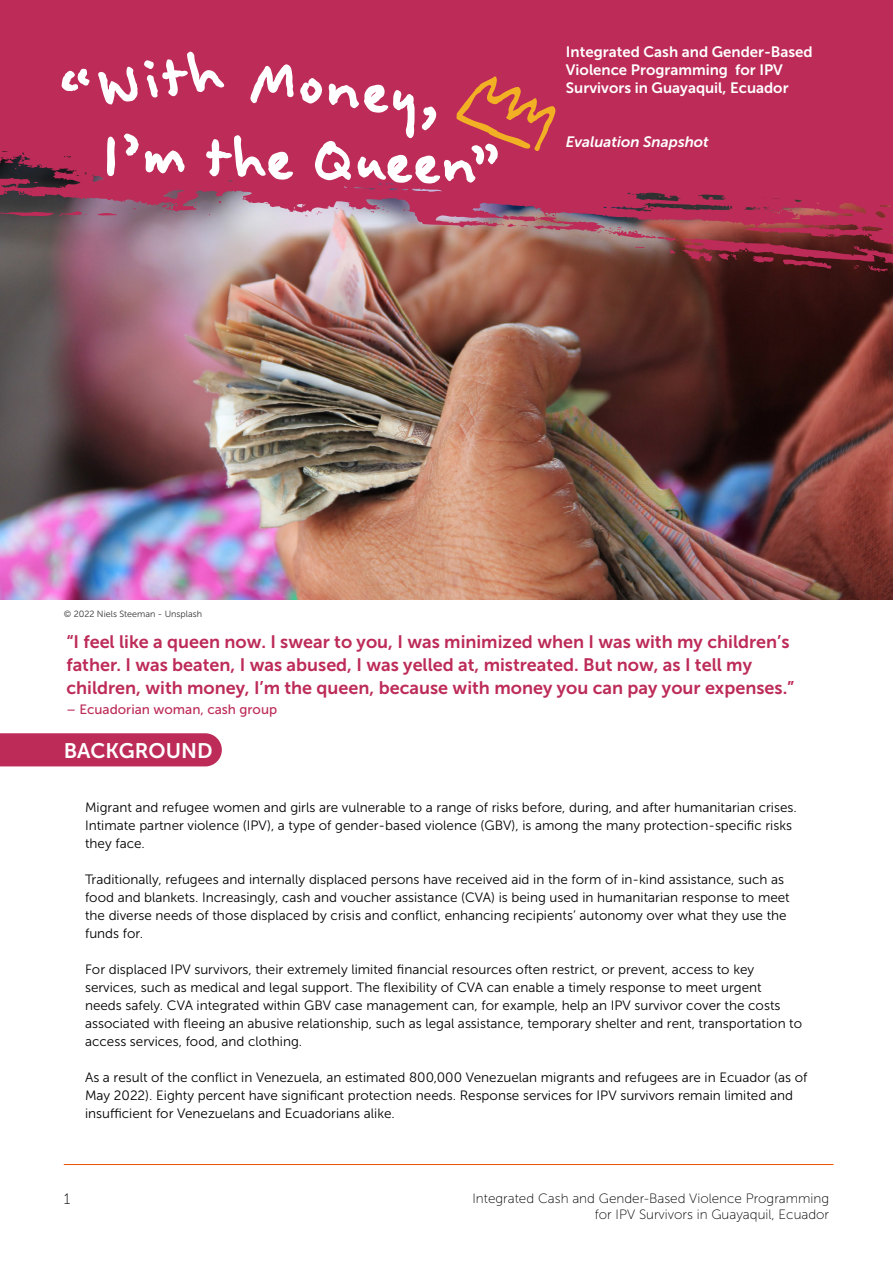
<style>
.page{position:relative;width:893px;height:1263px;background:#fff}
.page>*{position:absolute;margin:0;border:0;box-sizing:border-box;transform-origin:0 0}
.t1{font:700 69.75px "Felt Tip Woman";color:#fff}
.Section_title{font:21px "Museo Sans 700";color:#fff}
.Standfirst{font:18px/22.8px "Museo Sans 700";color:#bd2b58}
.t2{font:15px/18px "Museo Sans 700";color:#fff}
.t3{font:italic 15px "Museo Sans 700";color:#fff}
.t4{font:15px "Museo Sans 100";color:#000}
.Body{font:13.5px/18px "Museo Sans 300";color:#000}
.t5{font:13.5px/16.2px "Museo Sans 100";color:#000;text-align:right}
.Standfirst-2{font:13.5px "Museo Sans 500";color:#bd2b58}
.Image_Credits{font:9px "Museo Sans 300";color:#333}
</style>
<div class="page">
<hr style="left:64px;top:1164px;width:769px;height:1px;background:#ec5200">
<div style="left:0;top:733px;width:222px;height:33px;background:#bd2b58"></div>
<img style="left:0;top:251px;width:893px;height:349px">
<img style="left:0;top:206px;width:893px;height:45px">
<svg style="left:209px;top:206px;width:12px;height:9px"></svg>
<svg style="left:328px;top:207px;width:10px;height:3px"></svg>
<svg style="left:97px;top:212px;width:20px;height:4px"></svg>
<svg style="left:383px;top:206px;width:5px;height:6px"></svg>
<svg style="left:0;top:211px;width:88px;height:7px"></svg>
<svg style="left:597px;top:217px;width:296px;height:55px;background:#843740"></svg>
<svg style="left:316px;top:211px;width:6px;height:3px"></svg>
<svg style="left:507px;top:224px;width:21px;height:3px"></svg>
<div style="left:0;top:0;width:893px;height:206px;background:#bd2b58"></div>
<svg style="left:391px;top:41px;width:175px;height:110px;background:#c13653"></svg>
<p class="t1" style="left:54px;top:54px;width:165px;rotate:-8deg">“With</p>
<p class="t1" style="left:101px;top:113px;width:404px;rotate:2deg">I’m the Queen”</p>
<p class="t1" style="left:255px;top:39px;width:195px;rotate:6deg">Money,</p>
<p class="t2" style="left:566px;top:43px;width:248px">Integrated Cash and Gender-Based<br>Violence Programming for IPV<br>Survivors in Guayaquil, Ecuador</p>
<p class="t3" style="left:566px;top:133px;width:144px">Evaluation Snapshot</p>
<p class="Image_Credits" style="left:64px;top:609px;width:140px">© 2022 Niels Steeman - Unsplash</p>
<p class="Standfirst" style="left:66px;top:631px;width:729px">“I feel like a queen now. I swear to you, I was minimized when I was with my children’s father. I was beaten, I was abused, I was yelled at, mistreated. But now, as I tell my children, with money, I’m the queen, because with money you can pay your expenses.”</p>
<p class="Standfirst-2" style="left:66px;top:701px;width:212px">– Ecuadorian woman, cash group</p>
<p class="Section_title" style="left:64px;top:739px;width:150px">BACKGROUND</p>
<p class="Body" style="left:85px;top:798px;width:713px">Migrant and refugee women and girls are vulnerable to a range of risks before, during, and after humanitarian crises.<br>Intimate partner violence (IPV), a type of gender-based violence (GBV), is among the many protection-specific risks they face.</p>
<p class="Body" style="left:85px;top:870px;width:706px">Traditionally, refugees and internally displaced persons have received aid in the form of in-kind assistance, such as food and blankets. Increasingly, cash and voucher assistance (CVA) is being used in humanitarian response to meet the diverse needs of those displaced by crisis and conflict, enhancing recipients’ autonomy over what they use the funds for.</p>
<p class="Body" style="left:85px;top:960px;width:719px">For displaced IPV survivors, their extremely limited financial resources often restrict, or prevent, access to key services, such as medical and legal support. The flexibility of CVA can enable a timely response to meet urgent<br>needs safely. CVA integrated within GBV case management can, for example, help an IPV survivor cover the costs associated with fleeing an abusive relationship, such as legal assistance, temporary shelter and rent, transportation to access services, food, and clothing.</p>
<p class="Body" style="left:85px;top:1068px;width:724px">As a result of the conflict in Venezuela, an estimated 800,000 Venezuelan migrants and refugees are in Ecuador (as of<br>May 2022). Eighty percent have significant protection needs. Response services for IPV survivors remain limited and insufficient for Venezuelans and Ecuadorians alike.</p>
<p class="t4" style="left:64px;top:1191px;width:8px">1</p>
<p class="t5" style="left:472px;top:1190px;width:358px">Integrated Cash and Gender-Based Violence Programming for IPV Survivors in Guayaquil, Ecuador</p>
</div>
